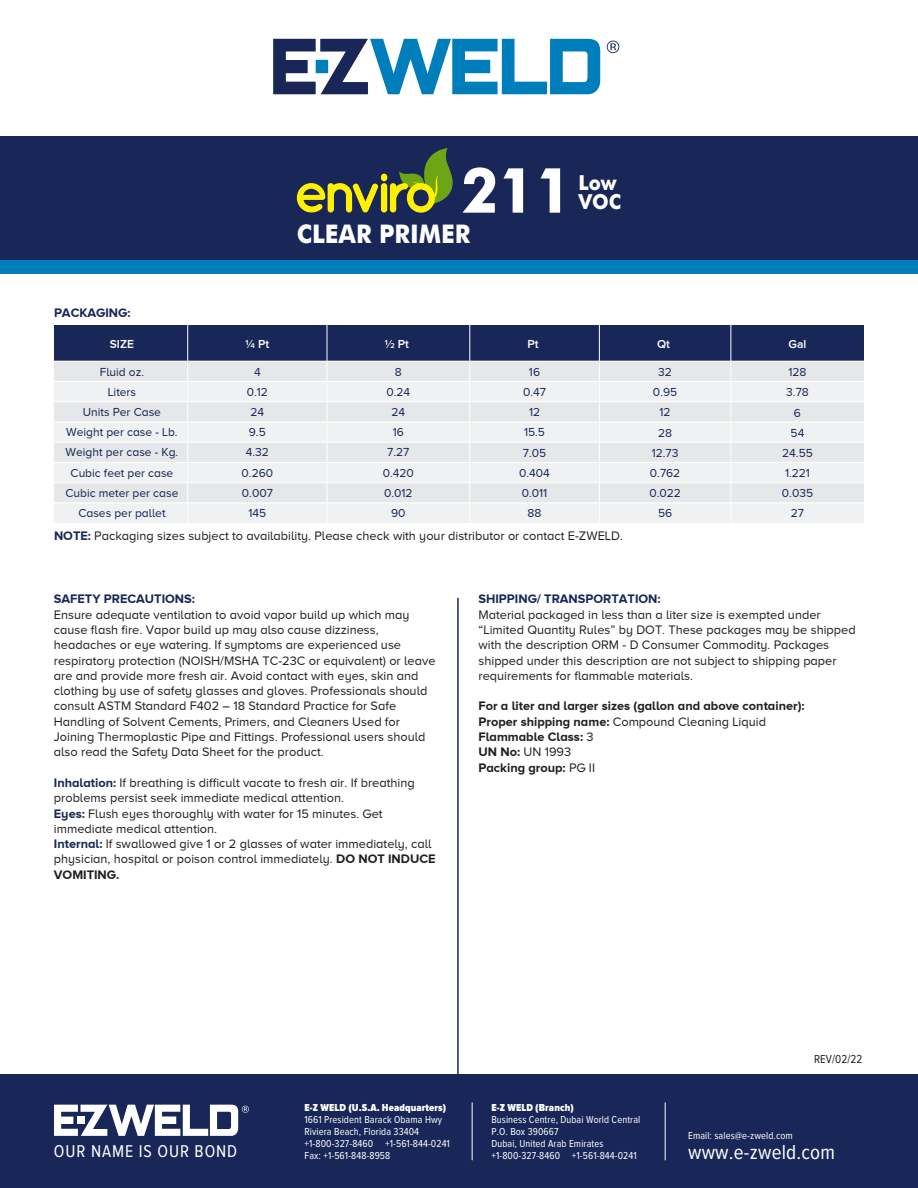
<style>
.page{position:relative;width:918px;height:1188px;background:#fff}
.page>*{position:absolute;margin:0;border:0;box-sizing:border-box;transform-origin:0 0}
.t1{font:700 62.55px "Futura";color:#fff;scale:.95 1}
.t2{font:700 25.65px "Futura";color:#fff;scale:.95 1}
.t3{font:21px "Proxima Nova Cond";letter-spacing:.01em;color:#fff}
.t4{font:700 20.55px/19.5px "Futura";color:#fff;scale:.95 1}
.t5{font:17.7px "Proxima Nova Cond";letter-spacing:.05em;color:#fff}
.t6{font:12.75px/15.3px "Proxima Nova A";color:#231f20}
.t7{font:700 12.75px/15.3px "Proxima Nova A";color:#231f20}
.t8{font:700 12.75px "Proxima Nova A";color:#182757}
.t9{font:12px/20.1px "Proxima Nova A";color:#182757;text-align:center}
.t10{font:600 12px "Proxima Nova";color:#fff}
.t11{font:12px "Proxima Nova Cond";letter-spacing:.01em;color:#231f20}
.t12{font:10.5px/12px "Proxima Nova Cond";letter-spacing:.01em;color:#fff}
.t13{font:900 10.5px "Proxima Nova Cond";letter-spacing:.01em;color:#fff}
.s1{font-weight:700;color:#182757}
.s2{font-weight:700}
.s3{font-weight:400}
</style>
<div class="page">
<div style="left:0;top:1075px;width:918px;height:113px;background:#182757"></div>
<hr style="left:665px;top:1102px;width:1px;height:58px;background:#fff">
<hr style="left:472px;top:1102px;width:1px;height:58px;background:#fff">
<svg style="left:273px;top:39px;width:346px;height:55px"></svg>
<div style="left:0;top:137px;width:918px;height:123px;background:#182757"></div>
<div style="left:0;top:260px;width:918px;height:14px;background:#007dbb"></div>
<div style="left:54px;top:325px;width:810px;height:36px;background:#182757"></div>
<div style="left:54px;top:361px;width:810px;height:20px;background:#e6e7e9"></div>
<div style="left:54px;top:381px;width:810px;height:21px;background:#f0f1f2"></div>
<div style="left:54px;top:402px;width:810px;height:20px;background:#e6e7e9"></div>
<div style="left:54px;top:422px;width:810px;height:20px;background:#f0f1f2"></div>
<div style="left:54px;top:442px;width:810px;height:20px;background:#e6e7e9"></div>
<div style="left:54px;top:462px;width:810px;height:21px;background:#f0f1f2"></div>
<div style="left:54px;top:483px;width:810px;height:20px;background:#e6e7e9"></div>
<div style="left:54px;top:503px;width:810px;height:20px;background:#f0f1f2"></div>
<hr style="left:187px;top:325px;width:1px;height:198px;background:#fff">
<hr style="left:54px;top:381px;width:810px;height:1px;background:#fff">
<hr style="left:54px;top:361px;width:810px;height:1px;background:#fff">
<hr style="left:54px;top:401px;width:810px;height:1px;background:#fff">
<hr style="left:54px;top:421px;width:810px;height:2px;background:#fff">
<hr style="left:54px;top:442px;width:810px;height:1px;background:#fff">
<hr style="left:54px;top:462px;width:810px;height:1px;background:#fff">
<hr style="left:54px;top:482px;width:810px;height:1px;background:#fff">
<hr style="left:54px;top:502px;width:810px;height:2px;background:#fff">
<hr style="left:469px;top:325px;width:1px;height:198px;background:#fff">
<hr style="left:327px;top:325px;width:1px;height:198px;background:#fff">
<hr style="left:599px;top:325px;width:1px;height:198px;background:#fff">
<hr style="left:730px;top:325px;width:1px;height:198px;background:#fff">
<hr style="left:457px;top:598px;width:2px;height:489px;background:#182757">
<svg style="left:54px;top:1105px;width:195px;height:31px"></svg>
<svg style="left:297px;top:148px;width:156px;height:65px"></svg>
<p class="t8" style="left:54px;top:306px;width:78px">PACKAGING:</p>
<h1 class="t1" style="left:461px;top:145px;width:118px">211</h1>
<h2 class="t2" style="left:297px;top:215px;width:184px">CLEAR PRIMER</h2>
<h3 class="t4" style="left:578px;top:171px;width:47px">Low<br>VOC</h3>
<p class="t10" style="left:110px;top:337px;width:26px">SIZE</p>
<p class="t10" style="left:385px;top:337px;width:26px">½ Pt</p>
<p class="t10" style="left:527px;top:337px;width:13px">Pt</p>
<p class="t10" style="left:657px;top:337px;width:15px">Qt</p>
<p class="t10" style="left:789px;top:337px;width:19px">Gal</p>
<p class="t9" style="left:383px;top:362px;width:33px">8<br>0.24<br>24<br>16<br>7.27<br>0.420<br>0.012<br>90</p>
<p class="t9" style="left:519px;top:362px;width:32px">16<br>0.47<br>12<br>15.5<br>7.05<br>0.404<br>0.011<br>88</p>
<p class="t9" style="left:649px;top:362px;width:33px">32<br>0.95<br>12<br>28<br>12.73<br>0.762<br>0.022<br>56</p>
<p class="t9" style="left:782px;top:362px;width:33px">128<br>3.78<br>6<br>54<br>24.55<br>1.221<br>0.035<br>27</p>
<p class="t10" style="left:245px;top:337px;width:25px">¼ Pt</p>
<p class="t9" style="left:242px;top:362px;width:33px">4<br>0.12<br>24<br>9.5<br>4.32<br>0.260<br>0.007<br>145</p>
<p class="t9" style="left:65px;top:362px;width:115px">Fluid oz.<br>Liters<br>Units Per Case<br>Weight per case - Lb.<br>Weight per case - Kg.<br>Cubic feet per case<br>Cubic meter per case<br>Cases per pallet</p>
<p class="t6" style="left:54px;top:528px;width:571px"><span class="s1">NOTE:</span> Packaging sizes subject to availability. Please check with your distributor or contact E-ZWELD.</p>
<p class="t8" style="left:54px;top:592px;width:143px">SAFETY PRECAUTIONS:</p>
<p class="t6" style="left:54px;top:607px;width:383px">Ensure adequate ventilation to avoid vapor build up which may cause flash fire. Vapor build up may also cause dizziness, headaches or eye watering. If symptoms are experienced use respiratory protection (NOISH/MSHA TC-23C or equivalent) or leave are and provide more fresh air. Avoid contact with eyes, skin and clothing by use of safety glasses and gloves. Professionals should consult ASTM Standard F402 – 18 Standard Practice for Safe Handling of Solvent Cements, Primers, and Cleaners Used for Joining Thermoplastic Pipe and Fittings. Professional users should also read the Safety Data Sheet for the product.</p>
<p class="t6" style="left:54px;top:775px;width:383px"><span class="s1">Inhalation:</span> If breathing is difficult vacate to fresh air. If breathing problems persist seek immediate medical attention.<br><span class="s1">Eyes:</span> Flush eyes thoroughly with water for 15 minutes. Get immediate medical attention.<br><span class="s1">Internal:</span> If swallowed give 1 or 2 glasses of water immediately, call physician, hospital or poison control immediately. <span class="s2">DO NOT INDUCE VOMITING.</span></p>
<p class="t8" style="left:478px;top:592px;width:184px">SHIPPING/ TRANSPORTATION:</p>
<p class="t6" style="left:478px;top:607px;width:379px">Material packaged in less than a liter size is exempted under “Limited Quantity Rules” by DOT. These packages may be shipped with the description ORM - D Consumer Commodity. Packages shipped under this description are not subject to shipping paper requirements for flammable materials.</p>
<p class="t7" style="left:478px;top:698px;width:328px">For a liter and larger sizes (gallon and above container):<br>Proper shipping name: <span class="s3">Compound Cleaning Liquid<br></span>Flammable Class: <span class="s3">3<br></span>UN No: <span class="s3">UN 1993<br></span>Packing group: <span class="s3">PG II</span></p>
<p class="t11" style="left:814px;top:1054px;width:50px">REV/02/22</p>
<p class="t13" style="left:305px;top:1102px;width:143px">E-Z WELD (U.S.A. Headquarters)</p>
<p class="t12" style="left:305px;top:1114px;width:147px">1661 President Barack Obama Hwy<br>Riviera Beach, Florida 33404 +1-800-327-8460 +1-561-844-0241<br>Fax: +1-561-848-8958</p>
<p class="t13" style="left:491px;top:1102px;width:84px">E-Z WELD (Branch)</p>
<p class="t12" style="left:491px;top:1114px;width:150px">Business Centre, Dubai World Central<br>P.O. Box 390667<br>Dubai, United Arab Emirates +1-800-327-8460 +1-561-844-0241</p>
<p class="t12" style="left:688px;top:1130px;width:106px">Email: sales@e-zweld.com</p>
<h3 class="t5" style="left:54px;top:1143px;width:185px">OUR NAME IS OUR BOND</h3>
<h3 class="t3" style="left:688px;top:1143px;width:148px">www.e-zweld.com</h3>
</div>
